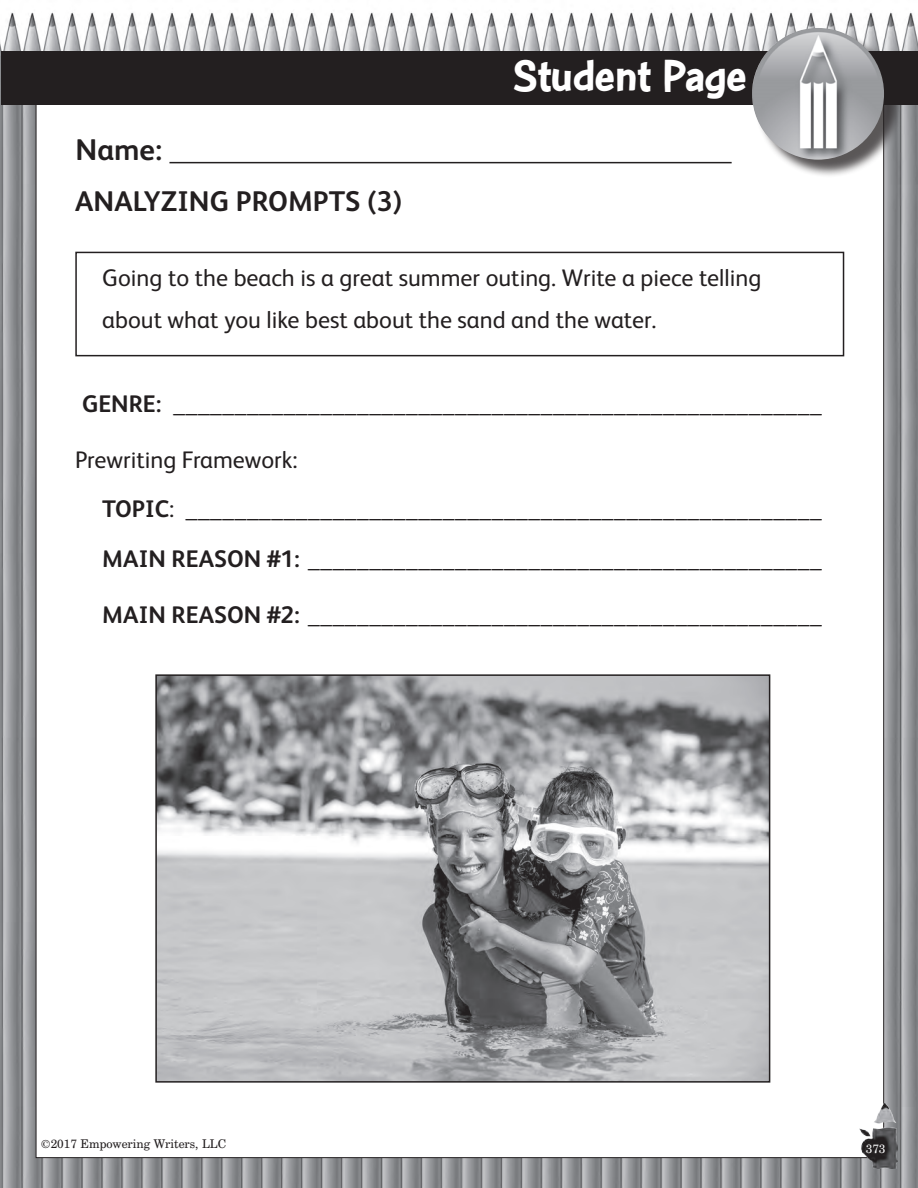
<style>
.page{position:relative;width:918px;height:1188px;background:#fff}
.page>*{position:absolute;margin:0;border:0;box-sizing:border-box;transform-origin:0 0}
.t1{font:700 48px "Con Brush";letter-spacing:-.02em;color:#fff}
.t2{font:700 30px "FS Albert";color:#231f20}
.t3{font:700 28.5px "FS Albert";color:#231f20}
.t4{font:24px/49.5px "FS Albert";color:#231f20}
.t5{font:12px "Century Schoolbook BT";color:#231f20}
.t6{font:12px "Century Schoolbook BT";color:#fff}
.s1{font-weight:700}
</style>
<div class="page">
<img style="left:0;top:12px;width:918px;height:1176px">
<div style="left:36px;top:68px;width:848px;height:1090px;background:#fff"></div>
<div style="left:1px;top:51px;width:917px;height:54px;background:#231f20"></div>
<div style="left:754px;top:30px;width:149px;height:148px;background:#231f20;opacity:.75"></div>
<img style="left:752px;top:28px;width:132px;height:132px;border-radius:66px">
<img style="left:860px;top:1103px;width:37px;height:65px">
<hr style="left:169px;top:162px;width:563px;height:1px;background:#231f20">
<div style="left:75px;top:252px;width:769px;height:104px;border:2px solid #231f20"></div>
<img style="left:158px;top:677px;width:609px;height:403px">
<div style="left:155px;top:674px;width:615px;height:409px;border:2px solid #231f20"></div>
<p class="t2" style="left:76px;top:129px;width:88px">Name:</p>
<p class="t3" style="left:75px;top:181px;width:328px">ANALYZING PROMPTS (3)</p>
<h1 class="t1" style="left:513px;top:47px;width:235px">Student Page</h1>
<p class="t4" style="left:102px;top:256px;width:661px;line-height:42px">Going to the beach is a great summer outing. Write a piece telling about what you like best about the sand and the water.</p>
<p class="t4" style="left:82px;top:377px;width:741px"><span class="s1">GENRE:</span> _____________________________________________________</p>
<p class="t4" style="left:102px;top:434px;width:721px;text-indent:-27px">Prewriting Framework:<br><span class="s1">TOPIC</span>: ____________________________________________________<br><span class="s1">MAIN REASON #1:</span> __________________________________________</p>
<p class="t4" style="left:102px;top:589px;width:721px"><span class="s1">MAIN REASON #2:</span> __________________________________________</p>
<p class="t5" style="left:41px;top:1136px;width:187px">©2017 Empowering Writers, LLC</p>
<p class="t6" style="left:866px;top:1141px;width:21px">373</p>
</div>
